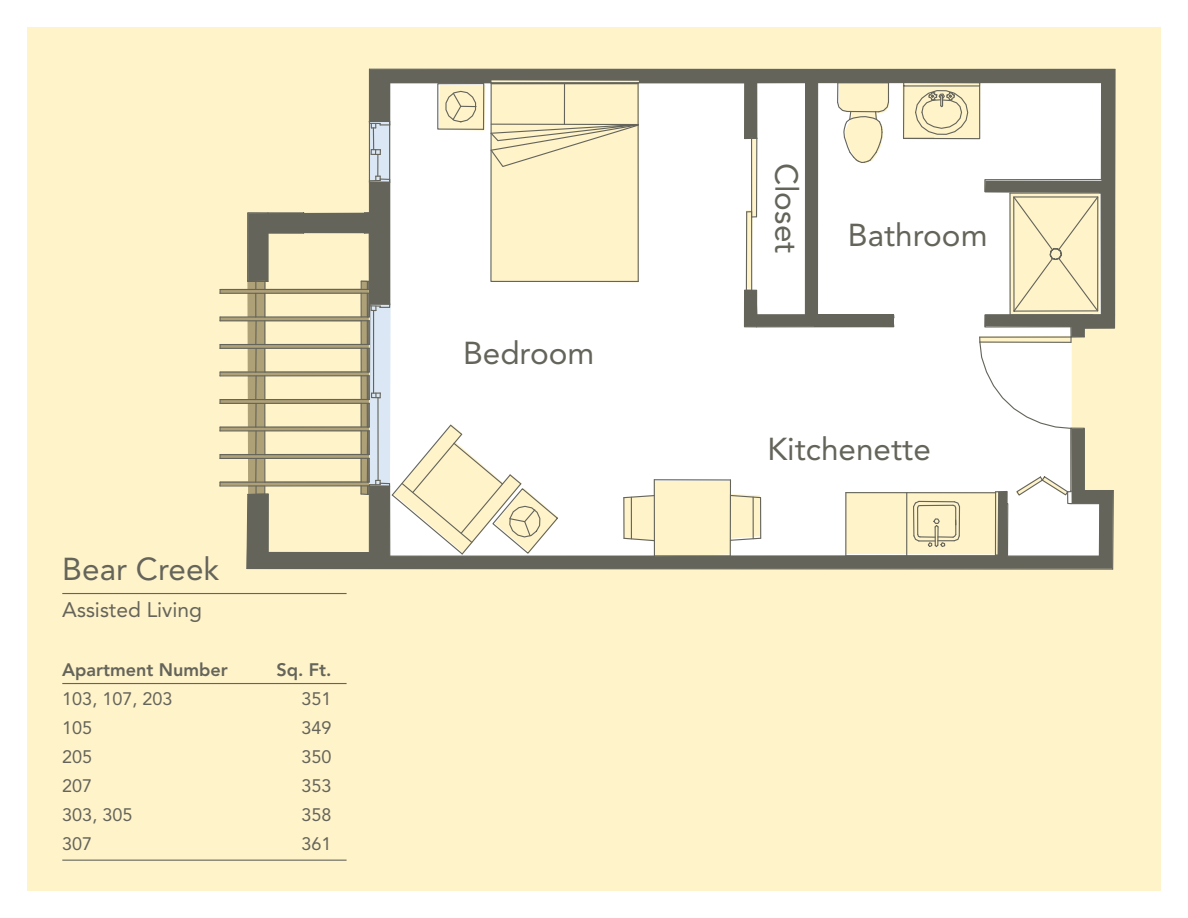
<style>
.page{position:relative;width:1188px;height:918px;background:#fff}
.page>*{position:absolute;margin:0;border:0;box-sizing:border-box;transform-origin:0 0}
.t1{font:31.5px "Avenir";color:#64645a}
.t2{font:21px "Avenir";color:#64645a}
.t3{font:18px "Avenir";color:#64645a}
.t4{font:800 18px "Avenir";color:#64645a}
</style>
<div class="page">
<div style="left:27px;top:27px;width:1134px;height:864px;background:#fff3ca"></div>
<div style="left:368px;top:69px;width:746px;height:11px;background:#64645a"></div>
<div style="left:220px;top:481px;width:148px;height:5px;background:#aea077"></div>
<hr style="left:220px;top:454px;width:149px;height:4px;background:#a49873">
<hr style="left:220px;top:427px;width:149px;height:4px;background:#aea077">
<div style="left:220px;top:399px;width:149px;height:5px;background:#a39772"></div>
<div style="left:220px;top:371px;width:149px;height:5px;background:#aea077"></div>
<div style="left:220px;top:344px;width:149px;height:5px;background:#a79a74"></div>
<hr style="left:220px;top:317px;width:149px;height:4px;background:#aea077">
<svg style="left:221px;top:290px;width:25px;height:3px"></svg>
<hr style="left:62px;top:860px;width:285px;height:1px;background:#64645a">
<hr style="left:62px;top:593px;width:285px;height:1px;background:#64645a">
<hr style="left:62px;top:683px;width:285px;height:1px;background:#64645a">
<hr style="left:369px;top:69px;width:1px;height:113px;background:#64645a">
<hr style="left:369px;top:69px;width:746px;height:1px;background:#64645a">
<hr style="left:1114px;top:70px;width:1px;height:245px;background:#64645a">
<hr style="left:220px;top:458px;width:149px;height:1px;background:#64645a">
<hr style="left:220px;top:454px;width:149px;height:1px;background:#64645a">
<hr style="left:220px;top:430px;width:149px;height:1px;background:#64645a">
<hr style="left:220px;top:426px;width:149px;height:2px;background:#64645a">
<hr style="left:220px;top:403px;width:149px;height:1px;background:#64645a">
<hr style="left:220px;top:399px;width:149px;height:1px;background:#64645a">
<hr style="left:220px;top:375px;width:149px;height:1px;background:#64645a">
<hr style="left:220px;top:371px;width:149px;height:2px;background:#64645a">
<hr style="left:220px;top:348px;width:149px;height:1px;background:#64645a">
<hr style="left:220px;top:344px;width:149px;height:1px;background:#64645a">
<hr style="left:220px;top:320px;width:149px;height:1px;background:#64645a">
<hr style="left:220px;top:316px;width:149px;height:2px;background:#64645a">
<hr style="left:220px;top:485px;width:149px;height:2px;background:#64645a">
<hr style="left:220px;top:481px;width:149px;height:2px;background:#64645a">
<hr style="left:220px;top:293px;width:149px;height:1px;background:#64645a">
<hr style="left:220px;top:289px;width:149px;height:1px;background:#64645a">
<svg style="left:246px;top:80px;width:870px;height:490px"></svg>
<h1 class="t1" style="left:62px;top:551px;width:159px">Bear Creek</h1>
<p class="t2" style="left:62px;top:598px;width:141px">Assisted Living</p>
<p class="t4" style="left:62px;top:659px;width:167px">Apartment Number</p>
<p class="t4" style="left:277px;top:659px;width:56px">Sq. Ft.</p>
<p class="t3" style="left:62px;top:688px;width:112px">103, 107, 203</p>
<p class="t3" style="left:302px;top:688px;width:32px">351</p>
<p class="t3" style="left:62px;top:717px;width:32px">105</p>
<p class="t3" style="left:302px;top:717px;width:32px">349</p>
<p class="t3" style="left:62px;top:746px;width:32px">205</p>
<p class="t3" style="left:302px;top:746px;width:32px">350</p>
<p class="t3" style="left:62px;top:775px;width:32px">207</p>
<p class="t3" style="left:302px;top:775px;width:32px">353</p>
<p class="t3" style="left:62px;top:804px;width:72px">303, 305</p>
<p class="t3" style="left:302px;top:804px;width:32px">358</p>
<p class="t3" style="left:62px;top:833px;width:32px">307</p>
<p class="t3" style="left:302px;top:833px;width:32px">361</p>
<h1 class="t1" style="left:463px;top:334px;width:133px">Bedroom</h1>
<h1 class="t1" style="left:805px;top:163px;width:92px;rotate:90deg">Closet</h1>
<h1 class="t1" style="left:848px;top:217px;width:141px">Bathroom</h1>
<h1 class="t1" style="left:767px;top:430px;width:165px">Kitchenette</h1>
</div>
